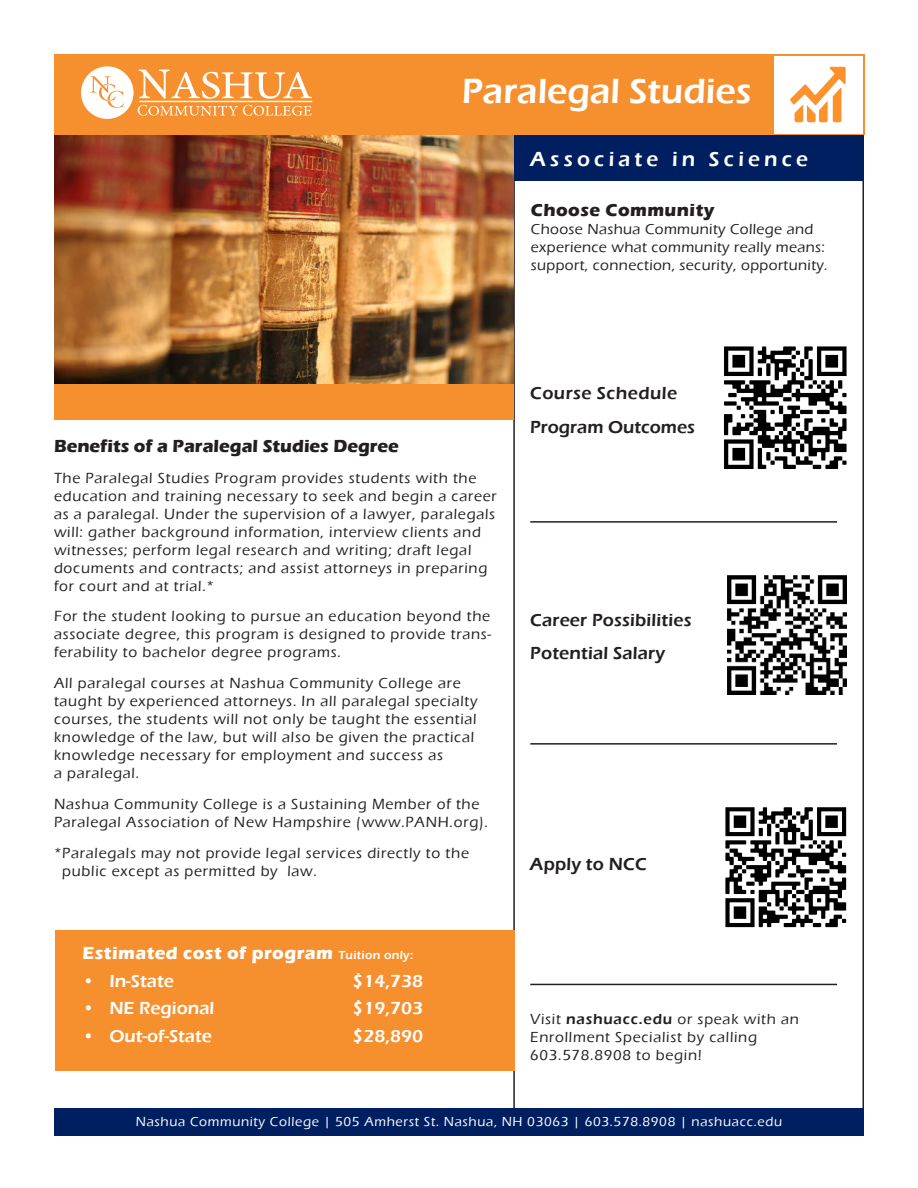
<style>
.page{position:relative;width:918px;height:1188px;background:#fff}
.page>*{position:absolute;margin:0;border:0;box-sizing:border-box;transform-origin:0 0}
.t1{font:600 36px "Eras ITC";color:#fff}
.t2{font:600 21px "Eras ITC";letter-spacing:.2em;color:#fff}
.t3{font:600 18px/33.3px "Eras ITC";letter-spacing:.01em;color:#231f20}
.t4{font:600 18px "Eras ITC";color:#fff}
.t5{font:700 18px "Eras ITC";letter-spacing:.025em;color:#fff}
.t6{font:700 18px "Eras ITC";color:#231f20}
.t7{font:700 18px "Eras ITC";letter-spacing:.025em;color:#231f20}
.t8{font:500 15.15px/18px "Eras ITC";letter-spacing:.05em;color:#231f20}
.t9{font:500 15px/18px "Eras ITC";letter-spacing:.025em;color:#231f20}
.t10{font:500 15px/18px "Eras ITC";letter-spacing:.05em;color:#231f20}
.t11{font:500 13.5px "Eras ITC";letter-spacing:.05em;color:#fff}
.s1{font-weight:600;font-size:12px}
.s2{font-weight:600}
</style>
<div class="page">
<img style="left:54px;top:135px;width:459px;height:249px">
<div style="left:54px;top:54px;width:810px;height:81px;background:#f6902e"></div>
<div style="left:774px;top:56px;width:88px;height:77px;background:#fff"></div>
<svg style="left:790px;top:67px;width:56px;height:55px"></svg>
<svg style="left:81px;top:66px;width:231px;height:53px"></svg>
<div style="left:55px;top:1109px;width:809px;height:27px;background:#001f60"></div>
<div style="left:56px;top:931px;width:459px;height:140px;background:#f6902e"></div>
<div style="left:514px;top:135px;width:350px;height:46px;background:#001f60"></div>
<div style="left:54px;top:384px;width:459px;height:36px;background:#f6902e"></div>
<hr style="left:530px;top:521px;width:307px;height:2px;background:#231f20">
<hr style="left:530px;top:743px;width:307px;height:2px;background:#231f20">
<hr style="left:530px;top:984px;width:307px;height:1px;background:#231f20">
<img style="left:727px;top:575px;width:120px;height:120px">
<img style="left:724px;top:346px;width:123px;height:123px">
<img style="left:725px;top:807px;width:122px;height:121px">
<h1 class="t1" style="left:462px;top:76px;width:291px">Paralegal Studies</h1>
<h2 class="t2" style="left:530px;top:150px;width:279px">Associate in Science</h2>
<p class="t7" style="left:531px;top:202px;width:185px">Choose Community</p>
<p class="t9" style="left:531px;top:221px;width:298px">Choose Nashua Community College and experience what community really means: support, connection, security, opportunity.</p>
<p class="t6" style="left:54px;top:438px;width:346px">Benefits of a Paralegal Studies Degree</p>
<p class="t8" style="left:54px;top:470px;width:444px">The Paralegal Studies Program provides students with the education and training necessary to seek and begin a career as a paralegal. Under the supervision of a lawyer, paralegals will: gather background information, interview clients and witnesses; perform legal research and writing; draft legal documents and contracts; and assist attorneys in preparing for court and at trial.*</p>
<p class="t8" style="left:54px;top:608px;width:439px;text-align:justify">For the student looking to pursue an education beyond the associate degree, this program is designed to provide trans&shy;ferability to bachelor degree programs.</p>
<p class="t8" style="left:54px;top:675px;width:425px">All paralegal courses at Nashua Community College are taught by experienced attorneys. In all paralegal specialty courses, the students will not only be taught the essential knowledge of the law, but will also be given the practical knowledge necessary for employment and success as<br>a paralegal.</p>
<p class="t8" style="left:54px;top:796px;width:436px">Nashua Community College is a Sustaining Member of the<br>Paralegal Association of New Hampshire (www.PANH.org).</p>
<p class="t8" style="left:62px;top:845px;width:408px;text-indent:-8px">* Paralegals may not provide legal services directly to the public except as permitted by law.</p>
<p class="t5" style="left:82px;top:945px;width:332px">Estimated cost of program <span class="s1">Tuition only:</span></p>
<p class="t4" style="left:82px;top:973px;width:93px">• In-State</p>
<p class="t4" style="left:352px;top:973px;width:72px">$14,738</p>
<p class="t4" style="left:82px;top:1001px;width:133px">• NE Regional</p>
<p class="t4" style="left:353px;top:1001px;width:72px">$19,703</p>
<p class="t4" style="left:82px;top:1028px;width:131px">• Out-of-State</p>
<p class="t4" style="left:352px;top:1028px;width:72px">$28,890</p>
<p class="t3" style="left:530px;top:377px;width:166px;line-height:34.2px">Course Schedule<br>Program Outcomes</p>
<p class="t3" style="left:530px;top:604px;width:163px">Career Possibilities<br>Potential Salary</p>
<p class="t3" style="left:530px;top:849px;width:118px">Apply to NCC</p>
<p class="t10" style="left:530px;top:1011px;width:270px">Visit <span class="s2">nashuacc.edu</span> or speak with an<br>Enrollment Specialist by calling<br>603.578.8908 to begin!</p>
<p class="t11" style="left:136px;top:1116px;width:648px">Nashua Community College | 505 Amherst St. Nashua, NH 03063 | 603.578.8908 | nashuacc.edu</p>
</div>
